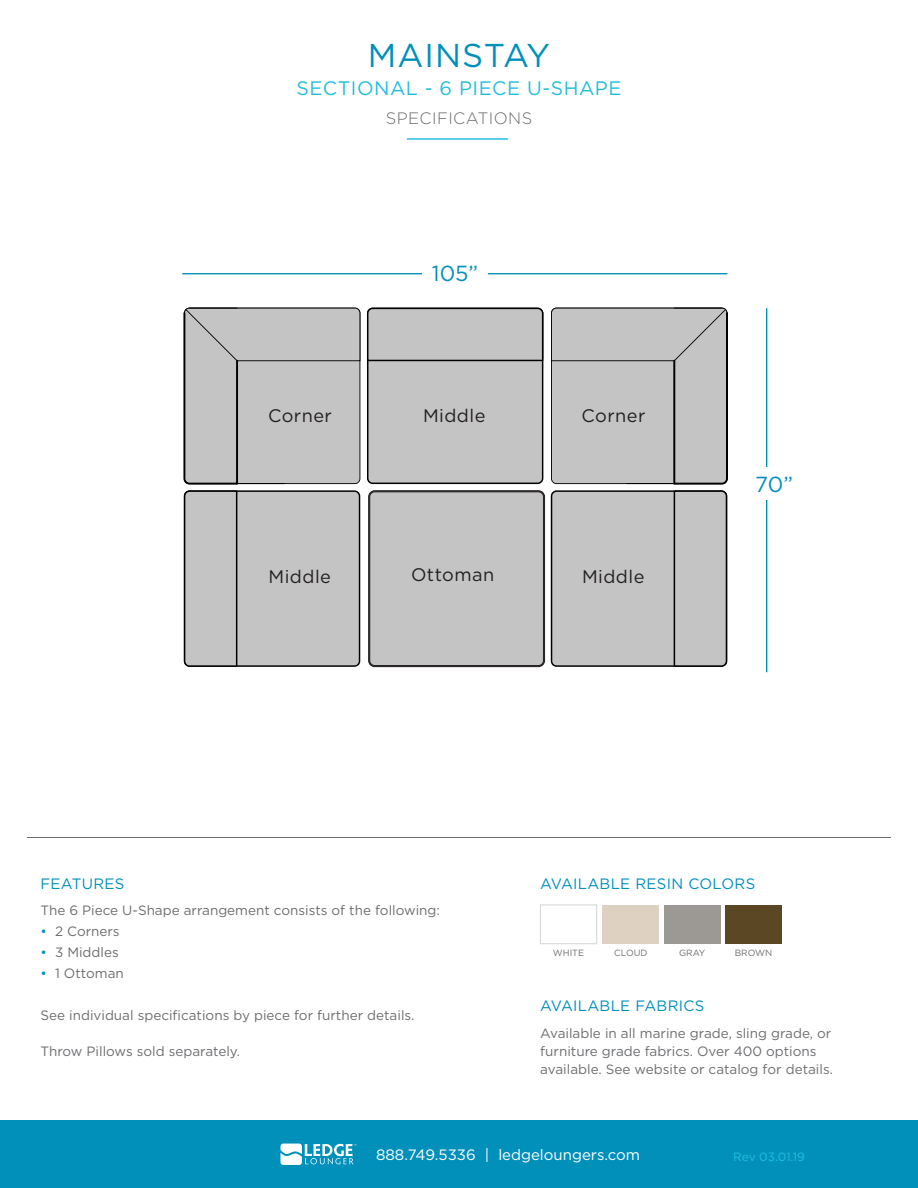
<style>
.page{position:relative;width:918px;height:1188px;background:#fff}
.page>*{position:absolute;margin:0;border:0;box-sizing:border-box;transform-origin:0 0}
.t1{font:33px "Gotham";letter-spacing:.03em;color:#0090ba}
.t2{font:21.75px "Gotham";color:#0090ba}
.t3{font:19.5px "Gotham";letter-spacing:.025em;color:#22bfdc}
.t4{font:18.15px "Gotham";letter-spacing:.025em;color:#231f20}
.t5{font:300 16.5px "Gotham";letter-spacing:.025em;color:#6c6d70}
.t6{font:15px "Gotham";letter-spacing:.02em;color:#0090ba}
.t7{font:15px "Gotham";color:#fff}
.t8{font:13.5px/18px "Gotham";color:#6c6d70}
.t9{font:12px "Gotham";letter-spacing:-.01em;color:#22bfdc}
.t10{font:9px "Gotham";color:#6c6d70}
.s1{color:#0090ba}
</style>
<div class="page">
<div style="left:0;top:1120px;width:918px;height:68px;background:#0090ba"></div>
<svg style="left:280px;top:1144px;width:77px;height:21px"></svg>
<hr style="left:27px;top:837px;width:864px;height:1px;background:#6e6e70">
<hr style="left:407px;top:138px;width:101px;height:2px;background:#22bfdc">
<div style="left:368px;top:490px;width:177px;height:177px;background:#c4c4c4"></div>
<hr style="left:182px;top:273px;width:546px;height:1px;background:#0090ba">
<div style="left:422px;top:264px;width:66px;height:32px;background:#fff"></div>
<hr style="left:766px;top:308px;width:1px;height:364px;background:#0090ba">
<div style="left:742px;top:467px;width:65px;height:33px;background:#fff"></div>
<div style="left:368px;top:308px;width:175px;height:175px;background:#c4c4c4;border-radius:5px"></div>
<div style="left:367px;top:308px;width:176px;height:176px;border:1px solid #000;border-radius:5px"></div>
<svg style="left:367px;top:307px;width:177px;height:55px"></svg>
<svg style="left:551px;top:308px;width:177px;height:359px;background:#bbb"></svg>
<div style="left:183px;top:308px;width:177px;height:359px;background:#c4c4c4"></div>
<div style="left:603px;top:905px;width:56px;height:39px;background:#ded1c2"></div>
<div style="left:540px;top:905px;width:57px;height:39px;background:#fff;border:1px solid #d1d4d4"></div>
<div style="left:725px;top:905px;width:57px;height:39px;background:#5c4724"></div>
<div style="left:664px;top:905px;width:56px;height:39px;background:#9c9994"></div>
<p class="t1" style="left:368px;top:34px;width:184px">MAINSTAY</p>
<p class="t3" style="left:296px;top:76px;width:327px">SECTIONAL - 6 PIECE U-SHAPE</p>
<p class="t5" style="left:386px;top:109px;width:148px">SPECIFICATIONS</p>
<p class="t4" style="left:268px;top:404px;width:65px">Corner</p>
<p class="t4" style="left:269px;top:565px;width:64px">Middle</p>
<p class="t2" style="left:432px;top:259px;width:48px">105”</p>
<p class="t4" style="left:423px;top:404px;width:64px">Middle</p>
<p class="t4" style="left:582px;top:404px;width:65px">Corner</p>
<p class="t4" style="left:411px;top:563px;width:85px">Ottoman</p>
<p class="t4" style="left:582px;top:565px;width:64px">Middle</p>
<p class="t2" style="left:755px;top:471px;width:39px">70”</p>
<p class="t6" style="left:40px;top:875px;width:86px">FEATURES</p>
<p class="t8" style="left:40px;top:901px;width:401px">The 6 Piece U-Shape arrangement consists of the following:</p>
<p class="t8" style="left:40px;top:922px;width:81px"><span class="s1">•</span> 2 Corners</p>
<p class="t8" style="left:40px;top:943px;width:80px"><span class="s1">•</span> 3 Middles</p>
<p class="t8" style="left:40px;top:964px;width:85px"><span class="s1">•</span> 1 Ottoman</p>
<p class="t8" style="left:40px;top:1006px;width:376px">See individual specifications by piece for further details.</p>
<p class="t8" style="left:40px;top:1042px;width:201px">Throw Pillows sold separately.</p>
<p class="t6" style="left:540px;top:875px;width:217px">AVAILABLE RESIN COLORS</p>
<p class="t10" style="left:553px;top:947px;width:33px">WHITE</p>
<p class="t10" style="left:614px;top:947px;width:35px">CLOUD</p>
<p class="t10" style="left:679px;top:947px;width:28px">GRAY</p>
<p class="t10" style="left:735px;top:947px;width:39px">BROWN</p>
<p class="t6" style="left:540px;top:996px;width:166px">AVAILABLE FABRICS</p>
<p class="t8" style="left:540px;top:1024px;width:294px">Available in all marine grade, sling grade, or furniture grade fabrics. Over 400 options available. See website or catalog for details.</p>
<p class="t7" style="left:376px;top:1145px;width:266px">888.749.5336 | ledgeloungers.com</p>
<p class="t9" style="left:733px;top:1149px;width:73px">Rev 03.01.19</p>
</div>
